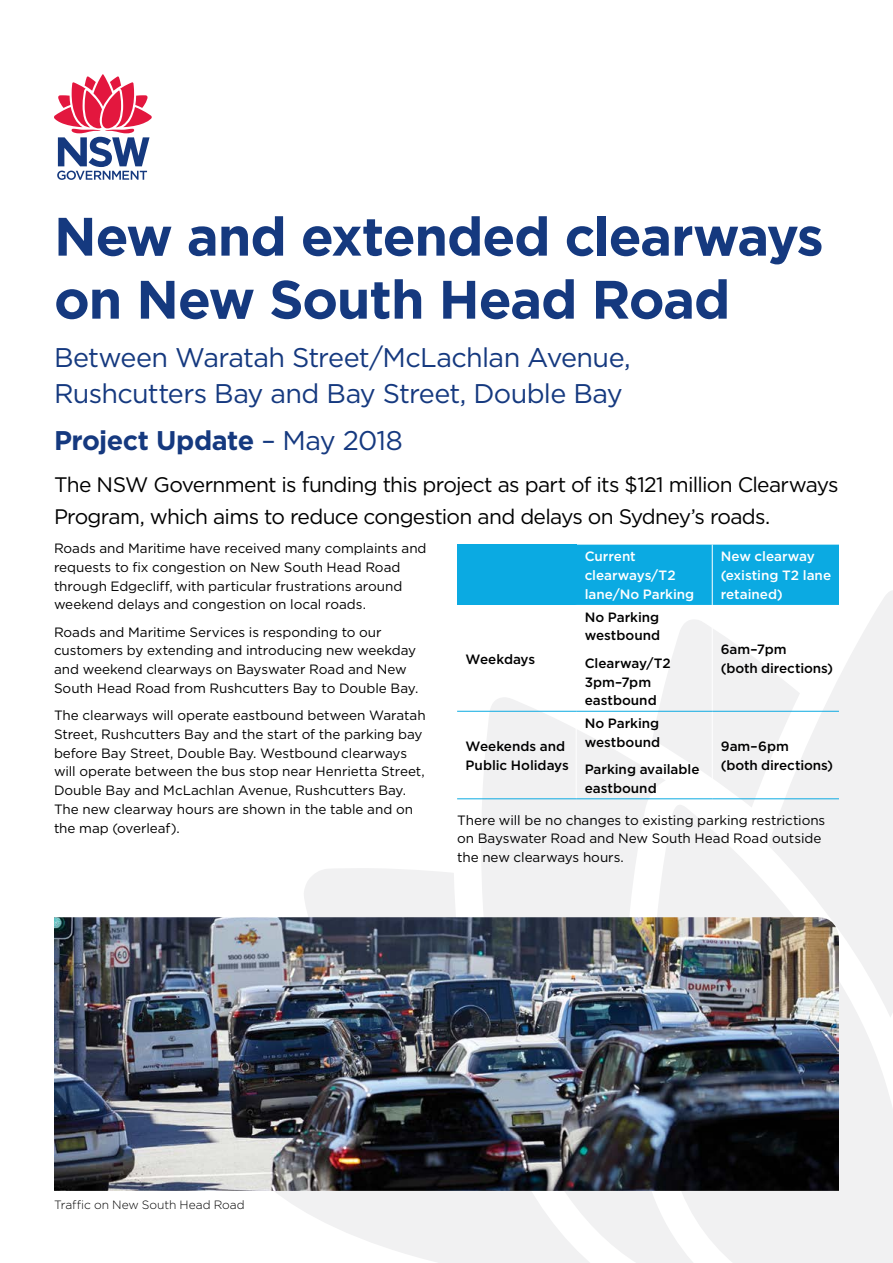
<style>
.page{position:relative;width:893px;height:1263px;background:#fff}
.page>*{position:absolute;margin:0;border:0;box-sizing:border-box;transform-origin:0 0}
._00_CoverH1{font:700 54px/63px "Gotham";letter-spacing:-.025em;color:#15397f}
._00_CoverSub{font:27px/36px "Gotham";letter-spacing:-.025em;color:#15397f}
._00_CoverSub-2{font:700 27px "Gotham";letter-spacing:-.02em;color:#15397f}
._02_Intro{font:21px/31.5px "Gotham";letter-spacing:-.035em;color:#000}
._02_Body{font:13.5px/18.8px "Gotham";letter-spacing:-.005em;color:#000}
._02_Body-2{font:500 13.5px/18.8px "Gotham";color:#000}
._02_Body-3{font:500 13.5px/18.8px "Gotham";letter-spacing:-.005em;color:#fff}
.t1{font:300 12px "Gotham";color:#000}
.s1{font-weight:400}
</style>
<div class="page">
<svg style="left:54px;top:74px;width:98px;height:106px"></svg>
<svg style="left:275px;top:591px;width:618px;height:672px;fill:#f1f1f2"></svg>
<div style="left:457px;top:545px;width:119px;height:60px;background:#0baae2"></div>
<div style="left:576px;top:545px;width:263px;height:60px;background:#0baae2"></div>
<hr style="left:712px;top:545px;width:1px;height:60px;background:#fff">
<hr style="left:576px;top:605px;width:1px;height:106px;background:#fff">
<hr style="left:712px;top:605px;width:1px;height:106px;background:#fff">
<hr style="left:576px;top:712px;width:1px;height:86px;background:#fff">
<hr style="left:712px;top:712px;width:1px;height:86px;background:#fff">
<hr style="left:457px;top:711px;width:119px;height:1px;background:#0baae2">
<hr style="left:576px;top:711px;width:136px;height:1px;background:#0baae2">
<hr style="left:712px;top:711px;width:127px;height:1px;background:#0baae2">
<hr style="left:457px;top:798px;width:119px;height:1px;background:#0baae2">
<hr style="left:576px;top:798px;width:136px;height:1px;background:#0baae2">
<hr style="left:712px;top:798px;width:127px;height:1px;background:#0baae2">
<img style="left:54px;top:917px;width:785px;height:274px">
<h1 class="_00_CoverH1" style="left:54px;top:205px;width:771px">New and extended clearways on New South Head Road</h1>
<p class="_00_CoverSub" style="left:54px;top:339px;width:578px">Between Waratah Street/McLachlan Avenue,<br>Rushcutters Bay and Bay Street, Double Bay</p>
<p class="_00_CoverSub-2" style="left:54px;top:423px;width:350px">Project Update <span class="s1">– May 2018</span></p>
<p class="_02_Intro" style="left:54px;top:469px;width:786px">The NSW Government is funding this project as part of its $121 million Clearways<br>Program, which aims to reduce congestion and delays on Sydney’s roads.</p>
<p class="_02_Body" style="left:54px;top:539px;width:374px">Roads and Maritime have received many complaints and requests to fix congestion on New South Head Road through Edgecliff, with particular frustrations around weekend delays and congestion on local roads.</p>
<p class="_02_Body" style="left:54px;top:622px;width:366px">Roads and Maritime Services is responding to our customers by extending and introducing new weekday and weekend clearways on Bayswater Road and New South Head Road from Rushcutters Bay to Double Bay.</p>
<p class="_02_Body" style="left:54px;top:706px;width:373px">The clearways will operate eastbound between Waratah Street, Rushcutters Bay and the start of the parking bay before Bay Street, Double Bay. Westbound clearways will operate between the bus stop near Henrietta Street, Double Bay and McLachlan Avenue, Rushcutters Bay.<br>The new clearway hours are shown in the table and on the map (overleaf).</p>
<p class="_02_Body-3" style="left:585px;top:547px;width:111px">Current clearways/T2 lane/No Parking</p>
<p class="_02_Body-3" style="left:721px;top:547px;width:112px">New clearway (existing T2 lane retained)</p>
<p class="_02_Body-2" style="left:585px;top:607px;width:77px">No Parking westbound</p>
<p class="_02_Body-2" style="left:585px;top:653px;width:88px">Clearway/T2<br>3pm–7pm eastbound</p>
<p class="_02_Body-2" style="left:721px;top:640px;width:114px">6am–7pm<br>(both directions)</p>
<p class="_02_Body-2" style="left:466px;top:649px;width:71px">Weekdays</p>
<p class="_02_Body-2" style="left:585px;top:714px;width:77px">No Parking westbound</p>
<p class="_02_Body-2" style="left:585px;top:760px;width:116px">Parking available eastbound</p>
<p class="_02_Body-2" style="left:466px;top:737px;width:105px">Weekends and<br>Public Holidays</p>
<p class="_02_Body-2" style="left:721px;top:737px;width:114px">9am–6pm<br>(both directions)</p>
<p class="_02_Body" style="left:457px;top:810px;width:370px">There will be no changes to existing parking restrictions on Bayswater Road and New South Head Road outside the new clearways hours.</p>
<p class="t1" style="left:54px;top:1197px;width:192px">Traffic on New South Head Road</p>
</div>
